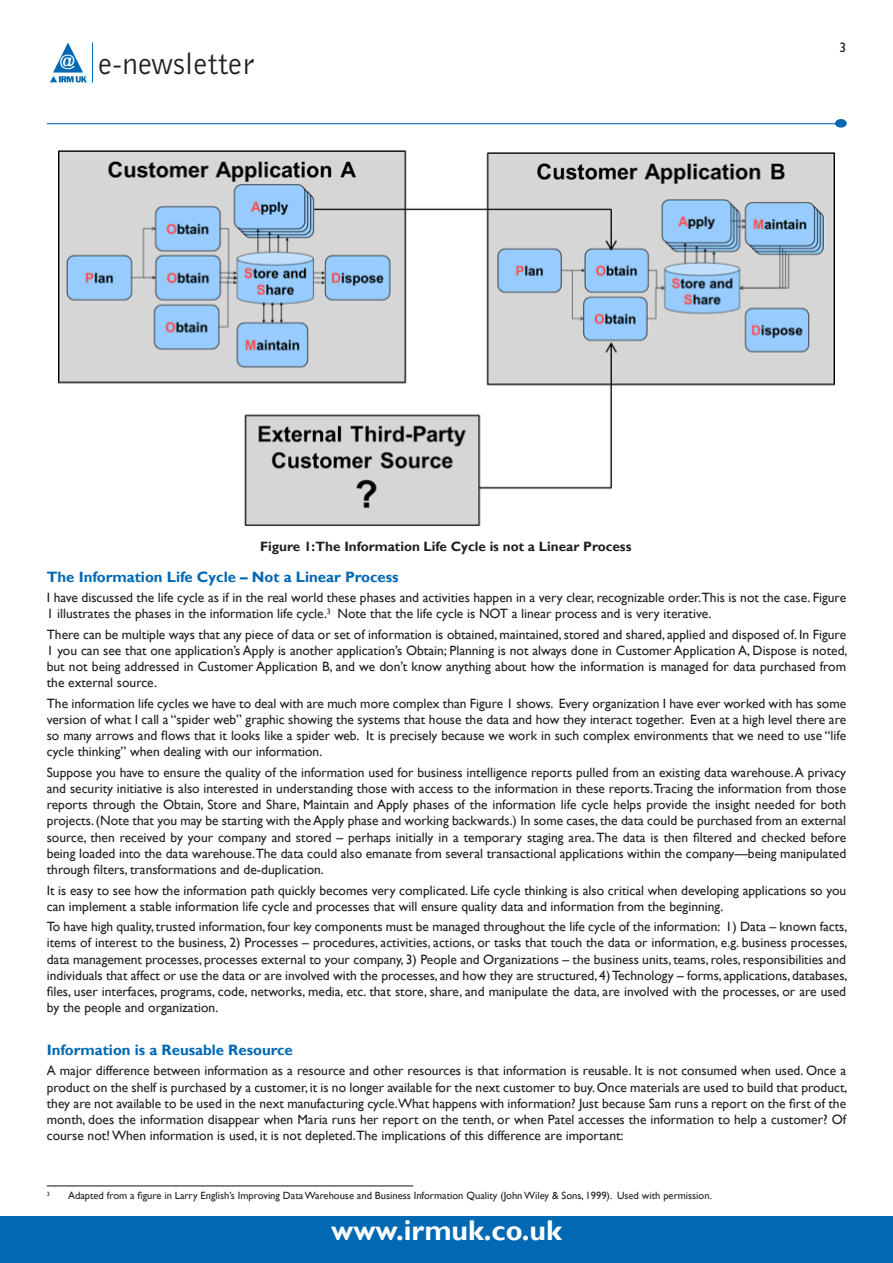
<style>
.page{position:relative;width:893px;height:1263px;background:#fff}
.page>*{position:absolute;margin:0;border:0;box-sizing:border-box;transform-origin:0 0}
.t1{font:31.2px "Bell Gothic BT";color:#231f20}
.t2{font:700 28.5px "Gill Sans";color:#fff}
.Sub_Heading_in_Blue{font:700 15px "Gill Sans";color:#0168b3}
.Newsletter_Body{font:13.5px/16.2px "Gill Sans";color:#231f20;text-align:justify}
.Newsletter_Body-2{font:700 13.5px "Gill Sans";color:#231f20}
.Newsletter_Body-3{font:10.5px "Gill Sans";color:#231f20}
.Newsletter_Body-4{font:6.15px "Gill Sans";color:#231f20}
</style>
<div class="page">
<hr style="left:47px;top:123px;width:794px;height:1px;background:#0168b3">
<div style="left:836px;top:120px;width:10px;height:7px;background:#0168b3;border-radius:50%"></div>
<div style="left:835px;top:119px;width:12px;height:9px;border:1px solid #0168b3;border-radius:50%"></div>
<hr style="left:92px;top:43px;width:1px;height:40px;background:#0168b3">
<svg style="left:50px;top:43px;width:37px;height:39px"></svg>
<div style="left:0;top:1216px;width:893px;height:47px;background:#0168b3"></div>
<img style="left:58px;top:150px;width:777px;height:376px">
<hr style="left:47px;top:1185px;width:366px;height:1px;background:#231f20">
<h1 class="t1" style="left:60px;top:44px;width:196px"><sup>@</sup> e-newsletter</h1>
<p class="Newsletter_Body" style="left:839px;top:39px;width:8px">3</p>
<p class="Newsletter_Body-2" style="left:260px;top:538px;width:373px">Figure 1:The Information Life Cycle is not a Linear Process</p>
<p class="Sub_Heading_in_Blue" style="left:47px;top:567px;width:353px">The Information Life Cycle – Not a Linear Process</p>
<p class="Newsletter_Body" style="left:47px;top:590px;width:801px">I have discussed the life cycle as if in the real world these phases and activities happen in a very clear, recognizable order.This is not the case. Figure<br>1 illustrates the phases in the information life cycle.<sup>3</sup> Note that the life cycle is NOT a linear process and is very iterative.</p>
<p class="Newsletter_Body" style="left:47px;top:626px;width:802px">There can be multiple ways that any piece of data or set of information is obtained, maintained, stored and shared, applied and disposed of. In Figure 1 you can see that one application’s Apply is another application’s Obtain; Planning is not always done in Customer Application A, Dispose is noted, but not being addressed in Customer Application B, and we don’t know anything about how the information is managed for data purchased from the external source.</p>
<p class="Newsletter_Body" style="left:47px;top:695px;width:801px">The information life cycles we have to deal with are much more complex than Figure 1 shows. Every organization I have ever worked with has some version of what I call a “spider web” graphic showing the systems that house the data and how they interact together. Even at a high level there are so many arrows and flows that it looks like a spider web. It is precisely because we work in such complex environments that we need to use “life cycle thinking” when dealing with our information.</p>
<p class="Newsletter_Body" style="left:47px;top:764px;width:801px">Suppose you have to ensure the quality of the information used for business intelligence reports pulled from an existing data warehouse. A privacy and security initiative is also interested in understanding those with access to the information in these reports. Tracing the information from those reports through the Obtain, Store and Share, Maintain and Apply phases of the information life cycle helps provide the insight needed for both projects. (Note that you may be starting with the Apply phase and working backwards.) In some cases, the data could be purchased from an external source, then received by your company and stored – perhaps initially in a temporary staging area. The data is then filtered and checked before being loaded into the data warehouse.The data could also emanate from several transactional applications within the company—being manipulated through filters, transformations and de-duplication.</p>
<p class="Newsletter_Body" style="left:47px;top:882px;width:801px">It is easy to see how the information path quickly becomes very complicated. Life cycle thinking is also critical when developing applications so you can implement a stable information life cycle and processes that will ensure quality data and information from the beginning.</p>
<p class="Newsletter_Body" style="left:47px;top:919px;width:802px">To have high quality, trusted information, four key components must be managed throughout the life cycle of the information: 1) Data – known facts, items of interest to the business, 2) Processes – procedures, activities, actions, or tasks that touch the data or information, e.g. business processes, data management processes, processes external to your company, 3) People and Organizations – the business units, teams, roles, responsibilities and individuals that affect or use the data or are involved with the processes, and how they are structured, 4) Technology – forms, applications, databases, files, user interfaces, programs, code, networks, media, etc. that store, share, and manipulate the data, are involved with the processes, or are used by the people and organization.</p>
<p class="Sub_Heading_in_Blue" style="left:47px;top:1041px;width:248px">Information is a Reusable Resource</p>
<p class="Newsletter_Body" style="left:47px;top:1063px;width:802px">A major difference between information as a resource and other resources is that information is reusable. It is not consumed when used. Once a product on the shelf is purchased by a customer, it is no longer available for the next customer to buy. Once materials are used to build that product, they are not available to be used in the next manufacturing cycle.What happens with information? Just because Sam runs a report on the first of the month, does the information disappear when Maria runs her report on the tenth, or when Patel accesses the information to help a customer? Of course not! When information is used, it is not depleted.The implications of this difference are important:</p>
<p class="Newsletter_Body-4" style="left:47px;top:1190px;width:5px">3</p>
<p class="Newsletter_Body-3" style="left:68px;top:1189px;width:645px">Adapted from a figure in Larry English’s Improving Data Warehouse and Business Information Quality (John Wiley &amp; Sons, 1999). Used with permission.</p>
<h2 class="t2" style="left:331px;top:1213px;width:232px">www.irmuk.co.uk</h2>
</div>
